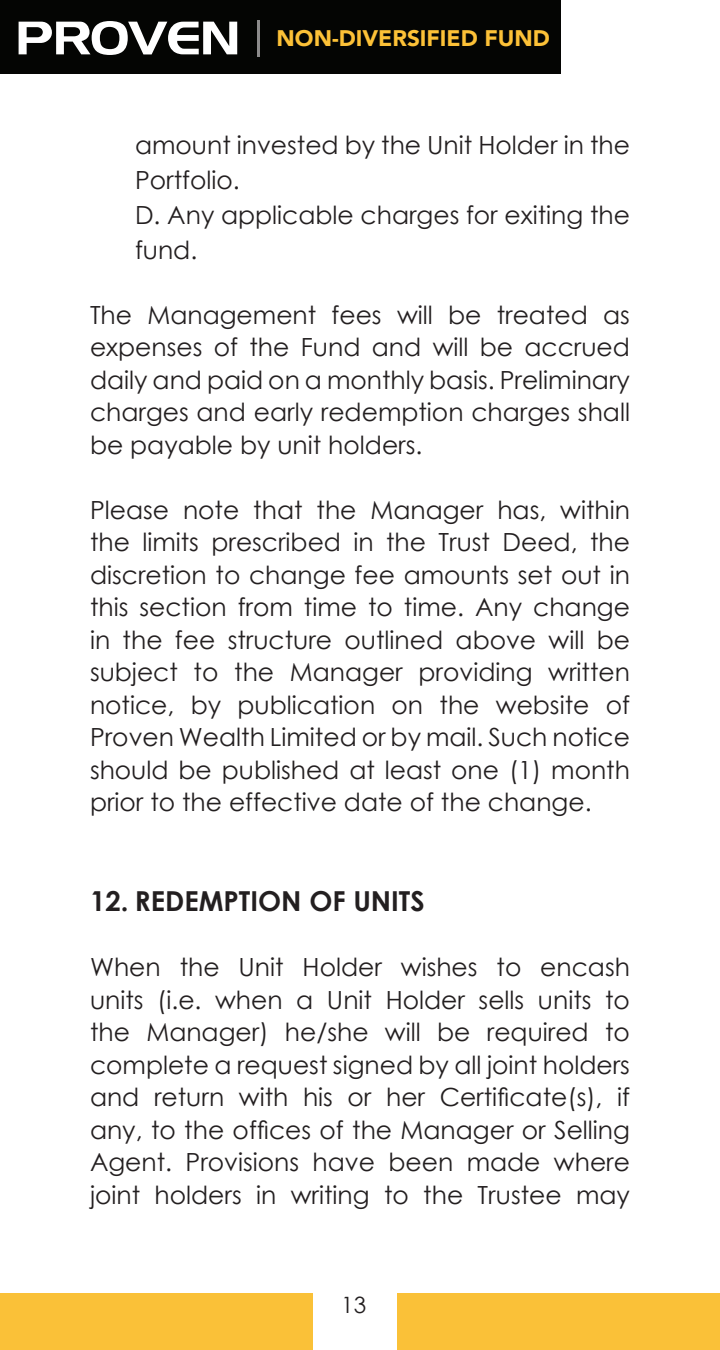
<style>
.page{position:relative;width:720px;height:1350px;background:#fff}
.page>*{position:absolute;margin:0;border:0;box-sizing:border-box;transform-origin:0 0}
.t1{font:700 27.5px "Century Gothic";color:#231f20}
.t2{font:25px/32.5px "Century Gothic";color:#231f20;text-align:justify}
.t3{font:900 22.5px "Avenir";color:#fcc137}
.t4{font:22.5px "Century Gothic";color:#231f20}
</style>
<div class="page">
<div style="left:0;top:1293px;width:720px;height:57px;background:#fac138"></div>
<div style="left:313px;top:1280px;width:84px;height:70px;background:#fff"></div>
<div style="left:0;top:0;width:561px;height:74px;background:#040503"></div>
<hr style="left:257px;top:20px;width:2px;height:36px;background:#8c8b8b">
<svg style="left:19px;top:21px;width:218px;height:34px"></svg>
<p class="t3" style="left:277px;top:19px;width:275px">NON-DIVERSIFIED FUND</p>
<p class="t2" style="left:135px;top:127px;width:497px;line-height:35px;text-align:left">amount invested by the Unit Holder in the<br>Portfolio.<br>D. Any applicable charges for exiting the fund.</p>
<p class="t2" style="left:90px;top:298px;width:542px">The Management fees will be treated as expenses of the Fund and will be accrued daily and paid on a monthly basis. Preliminary charges and early redemption charges shall be payable by unit holders.</p>
<p class="t2" style="left:90px;top:493px;width:542px">Please note that the Manager has, within the limits prescribed in the Trust Deed, the discretion to change fee amounts set out in this section from time to time. Any change in the fee structure outlined above will be subject to the Manager providing written notice, by publication on the website of Proven Wealth Limited or by mail. Such notice should be published at least one (1) month prior to the effective date of the change.</p>
<p class="t1" style="left:90px;top:881px;width:336px">12. REDEMPTION OF UNITS</p>
<p class="t2" style="left:90px;top:951px;width:542px">When the Unit Holder wishes to encash units (i.e. when a Unit Holder sells units to the Manager) he/she will be required to complete a request signed by all joint holders and return with his or her Certificate(s), if any, to the offices of the Manager or Selling Agent. Provisions have been made where joint holders in writing to the Trustee may</p>
<p class="t4" style="left:341px;top:1289px;width:26px">13</p>
</div>
